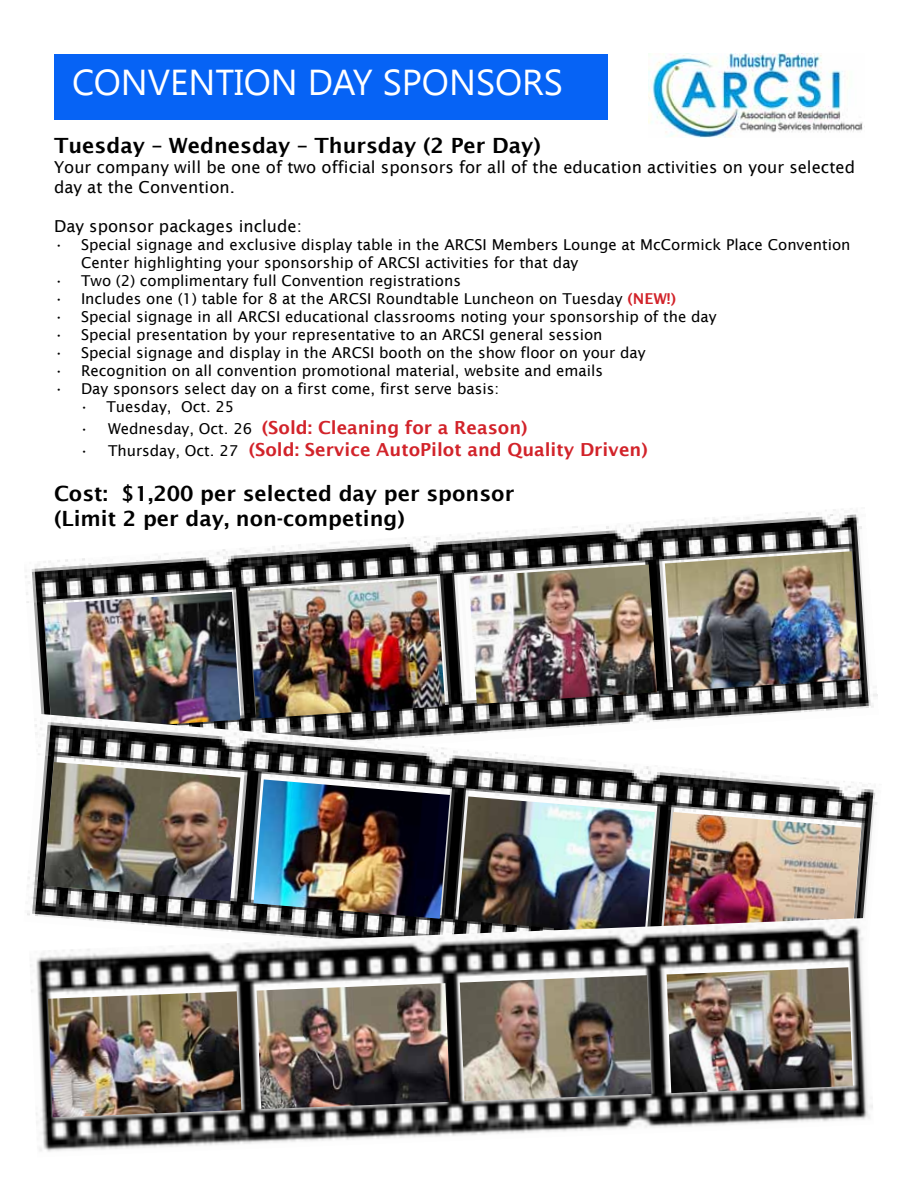
<style>
.page{position:relative;width:918px;height:1188px;background:#fff}
.page>*{position:absolute;margin:0;border:0;box-sizing:border-box;transform-origin:0 0}
.t1{font:600 21px/25.2px "Lucida Sans";color:#000}
.t2{font:600 18px "Lucida Sans";color:#d2232a}
.t3{font:16.5px/19.8px "Lucida Sans";color:#000}
.t4{font:15px/18px "Lucida Sans";color:#000}
.s1{font-weight:600;color:#d2232a}
.s2{font-weight:400;font-size:15px;color:#000}
</style>
<div class="page">
<div style="left:54px;top:54px;width:554px;height:66px;background:#0663f5"></div>
<img style="left:649px;top:54px;width:214px;height:83px">
<img style="left:25px;top:509px;width:853px;height:205px">
<img style="left:43px;top:592px;width:197px;height:122px">
<img style="left:248px;top:578px;width:197px;height:136px">
<img style="left:469px;top:565px;width:188px;height:139px">
<img style="left:665px;top:551px;width:195px;height:140px">
<img style="left:27px;top:714px;width:851px;height:204px">
<img style="left:44px;top:762px;width:196px;height:139px">
<img style="left:253px;top:779px;width:197px;height:139px">
<img style="left:458px;top:796px;width:197px;height:122px">
<img style="left:663px;top:812px;width:198px;height:106px">
<img style="left:30px;top:918px;width:843px;height:234px">
<img style="left:48px;top:991px;width:193px;height:126px">
<img style="left:257px;top:983px;width:193px;height:126px">
<img style="left:460px;top:975px;width:192px;height:126px">
<img style="left:667px;top:967px;width:186px;height:126px">
<h1 class="t1" style="left:54px;top:133px;width:488px">Tuesday – Wednesday – Thursday (2 Per Day)</h1>
<p class="t3" style="left:54px;top:157px;width:803px">Your company will be one of two official sponsors for all of the education activities on your selected day at the Convention.</p>
<p class="t3" style="left:54px;top:217px;width:250px">Day sponsor packages include:</p>
<p class="t4" style="left:81px;top:236px;width:771px;text-indent:-27px">• Special signage and exclusive display table in the ARCSI Members Lounge at McCormick Place Convention<br>Center highlighting your sponsorship of ARCSI activities for that day</p>
<p class="t4" style="left:54px;top:272px;width:409px">• Two (2) complimentary full Convention registrations</p>
<p class="t4" style="left:54px;top:290px;width:624px">• Includes one (1) table for 8 at the ARCSI Roundtable Luncheon on Tuesday <span class="s1">(NEW!)</span></p>
<p class="t4" style="left:54px;top:308px;width:664px">• Special signage in all ARCSI educational classrooms noting your sponsorship of the day</p>
<p class="t4" style="left:54px;top:326px;width:550px">• Special presentation by your representative to an ARCSI general session</p>
<p class="t4" style="left:54px;top:344px;width:593px">• Special signage and display in the ARCSI booth on the show floor on your day</p>
<p class="t4" style="left:54px;top:362px;width:551px">• Recognition on all convention promotional material, website and emails</p>
<p class="t4" style="left:54px;top:380px;width:447px">• Day sponsors select day on a first come, first serve basis:</p>
<p class="t4" style="left:80px;top:398px;width:156px">• Tuesday, Oct. 25</p>
<p class="t2" style="left:80px;top:417px;width:450px"><span class="s2">• Wednesday, Oct. 26</span> (Sold: Cleaning for a Reason)</p>
<p class="t2" style="left:80px;top:439px;width:570px"><span class="s2">• Thursday, Oct. 27</span> (Sold: Service AutoPilot and Quality Driven)</p>
<h1 class="t1" style="left:54px;top:480px;width:462px">Cost: $1,200 per selected day per sponsor (Limit 2 per day, non-competing)</h1>
</div>
